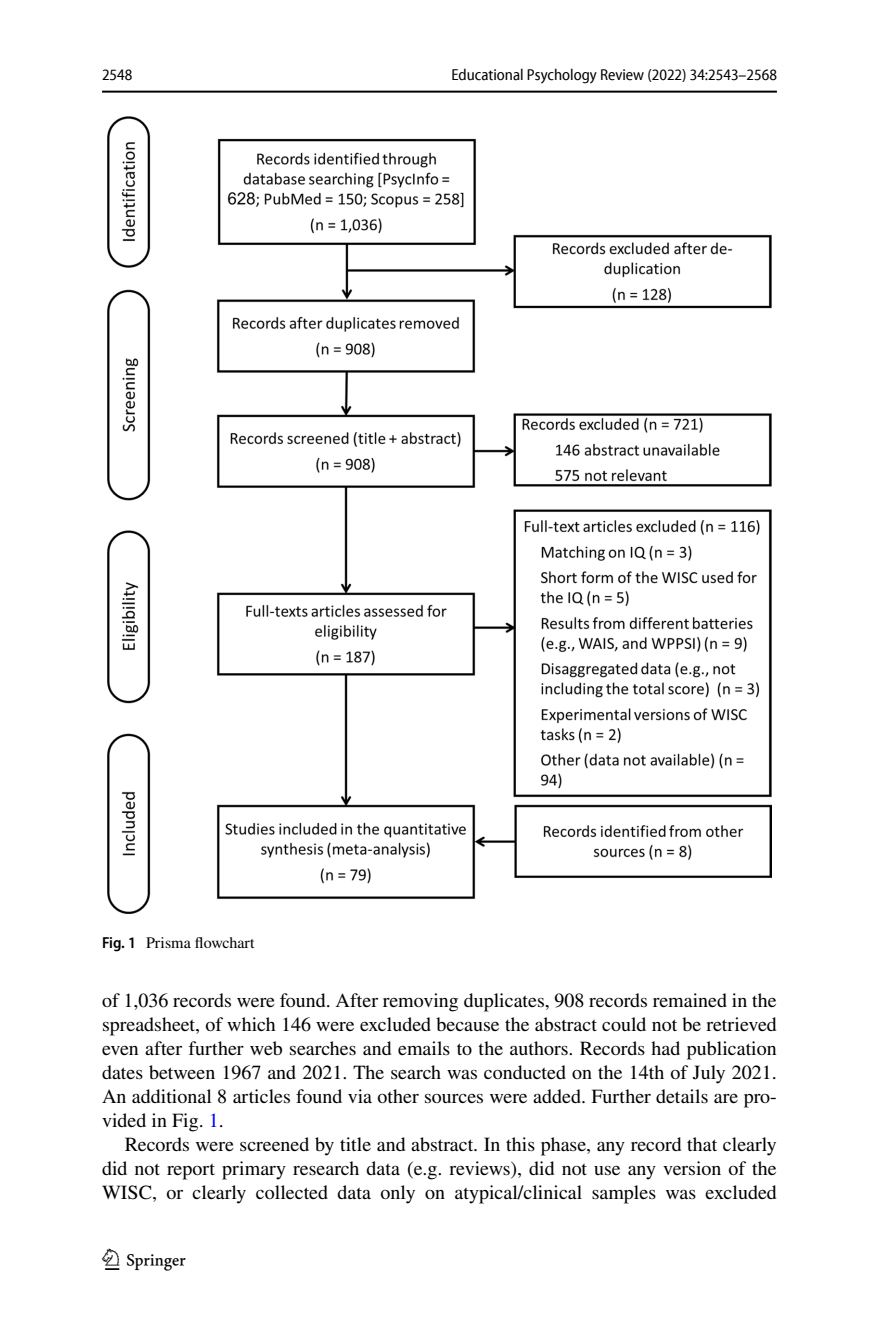
<style>
.page{position:relative;width:879px;height:1333px;background:#fff}
.page>*{position:absolute;margin:0;border:0;box-sizing:border-box;transform-origin:0 0}
.t1{font:30px "Springnew Regular 4";color:#000}
.t2{font:20px/24px "STIX";color:#000;text-align:justify}
.t3{font:semi-condensed 16px "Myriad Pro Unic";color:#000}
.t4{font:16px "STIX";color:#000}
.s1{font-family:"Myriad Pro";font-weight:600;font-stretch:semi-condensed}
.s2{color:#00f}
</style>
<div class="page">
<hr style="left:102px;top:91px;width:675px;height:2px;background:#000">
<img style="left:108px;top:116px;width:663px;height:797px">
<p class="t3" style="left:102px;top:69px;width:32px">2548</p>
<p class="t3" style="left:451px;top:69px;width:327px">Educational Psychology Review (2022) 34:2543–2568</p>
<p class="t4" style="left:102px;top:931px;width:154px"><span class="s1">Fig. 1</span> Prisma flowchart</p>
<p class="t2" style="left:102px;top:989px;width:676px">of 1,036 records were found. After removing duplicates, 908 records remained in the spreadsheet, of which 146 were excluded because the abstract could not be retrieved even after further web searches and emails to the authors. Records had publication dates between 1967 and 2021. The search was conducted on the 14th of July 2021.<br>An additional 8 articles found via other sources were added. Further details are pro&shy;vided in Fig. <span class="s2">1</span>.</p>
<p class="t2" style="left:102px;top:1133px;width:676px;text-indent:23px">Records were screened by title and abstract. In this phase, any record that clearly did not report primary research data (e.g. reviews), did not use any version of the WISC, or clearly collected data only on atypical/clinical samples was excluded</p>
<h1 class="t1" style="left:105px;top:1248px;width:83px">1 3</h1>
</div>
